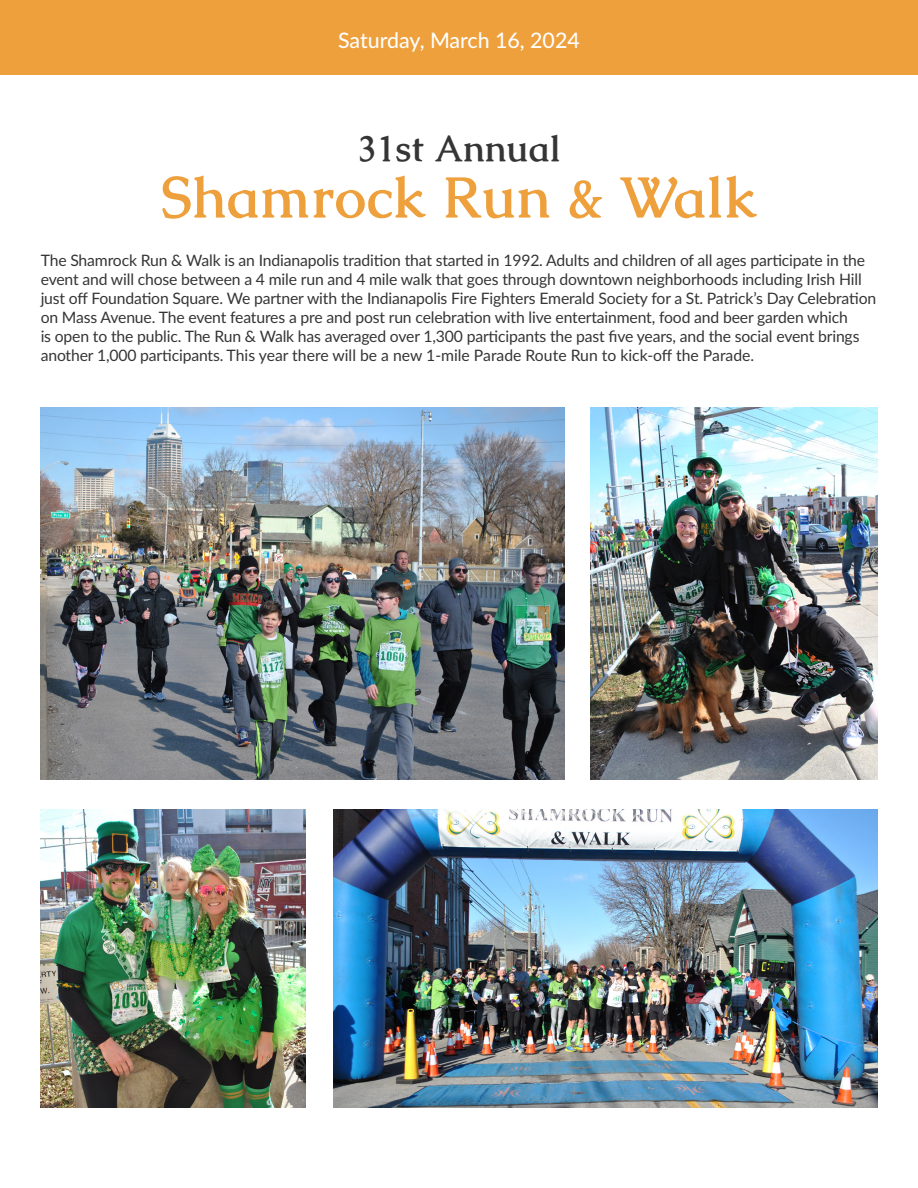
<style>
.page{position:relative;width:918px;height:1188px;background:#fff}
.page>*{position:absolute;margin:0;border:0;box-sizing:border-box;transform-origin:0 0}
.t1{font:700 57px "Caudex";letter-spacing:.015em;color:#eea03c}
.t2{font:700 36.15px "Caudex";letter-spacing:.015em;color:#363536}
.t3{font:500 21.3px "Lato";color:#fff}
.t4{font:15.75px/18.9px "Lato";letter-spacing:-.01em;color:#363536}
</style>
<div class="page">
<div style="left:0;top:0;width:918px;height:75px;background:#eea03c"></div>
<img style="left:40px;top:407px;width:525px;height:373px">
<img style="left:40px;top:810px;width:266px;height:297px">
<img style="left:334px;top:810px;width:543px;height:297px">
<img style="left:591px;top:407px;width:286px;height:373px">
<h3 class="t3" style="left:338px;top:25px;width:243px">Saturday, March 16, 2024</h3>
<h2 class="t2" style="left:357px;top:125px;width:205px">31st Annual</h2>
<h1 class="t1" style="left:161px;top:160px;width:597px">Shamrock Run &amp; Walk</h1>
<p class="t4" style="left:41px;top:250px;width:837px">The Shamrock Run &amp; Walk is an Indianapolis tradition that started in 1992. Adults and children of all ages participate in the event and will chose between a 4 mile run and 4 mile walk that goes through downtown neighborhoods including Irish Hill just off Foundation Square. We partner with the Indianapolis Fire Fighters Emerald Society for a St. Patrick’s Day Celebration on Mass Avenue. The event features a pre and post run celebration with live entertainment, food and beer garden which<br>is open to the public. The Run &amp; Walk has averaged over 1,300 participants the past five years, and the social event brings another 1,000 participants. This year there will be a new 1-mile Parade Route Run to kick-off the Parade.</p>
</div>
